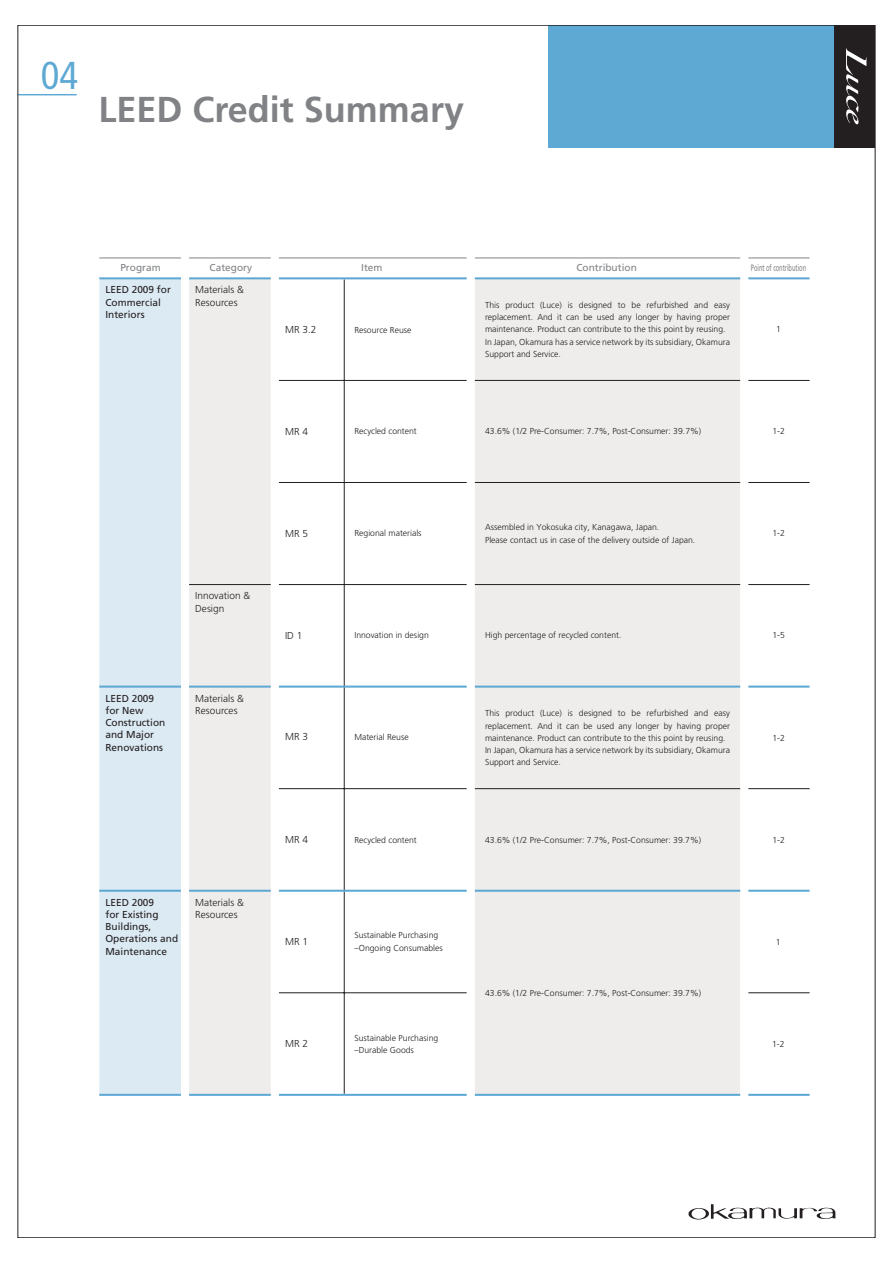
<style>
.page{position:relative;width:893px;height:1263px;background:#fff}
.page>*{position:absolute;margin:0;border:0;box-sizing:border-box;transform-origin:0 0}
.t1{font:condensed 38.85px "Frutiger";color:#5ea8d4}
.t2{font:700 36px "Frutiger";color:#808285}
.t3{font:10.05px/12.3px "Frutiger";color:#231f20}
.t4{font:300 10.05px/12.3px "Frutiger";color:#231f20}
.t5{font:10.05px "Frutiger";color:#808285}
.t6{font:9.3px "Frutiger";color:#808285;scale:.6 1}
.t7{font:300 8.7px/12.3px "Frutiger";color:#231f20}
</style>
<div class="page">
<div style="left:549px;top:25px;width:326px;height:123px;background:#5ea8d4"></div>
<div style="left:99px;top:279px;width:82px;height:815px;background:#dceaf4"></div>
<svg style="left:189px;top:278px;width:551px;height:817px;fill:#efedec"></svg>
<hr style="left:279px;top:380px;width:188px;height:1px;background:#231f20">
<hr style="left:279px;top:482px;width:188px;height:1px;background:#231f20">
<hr style="left:279px;top:584px;width:188px;height:1px;background:#231f20">
<hr style="left:279px;top:788px;width:188px;height:1px;background:#231f20">
<hr style="left:279px;top:992px;width:188px;height:1px;background:#231f20">
<hr style="left:344px;top:279px;width:1px;height:815px;background:#231f20">
<hr style="left:475px;top:380px;width:265px;height:1px;background:#231f20">
<hr style="left:748px;top:380px;width:62px;height:1px;background:#231f20">
<hr style="left:475px;top:482px;width:265px;height:1px;background:#231f20">
<hr style="left:748px;top:482px;width:62px;height:1px;background:#231f20">
<hr style="left:475px;top:584px;width:265px;height:1px;background:#231f20">
<hr style="left:748px;top:584px;width:62px;height:1px;background:#231f20">
<hr style="left:475px;top:788px;width:265px;height:1px;background:#231f20">
<hr style="left:748px;top:788px;width:62px;height:1px;background:#231f20">
<hr style="left:748px;top:992px;width:62px;height:1px;background:#231f20">
<hr style="left:189px;top:584px;width:82px;height:1px;background:#231f20">
<hr style="left:189px;top:258px;width:82px;height:1px;background:#808285">
<hr style="left:279px;top:258px;width:188px;height:1px;background:#808285">
<hr style="left:475px;top:258px;width:265px;height:1px;background:#808285">
<hr style="left:748px;top:258px;width:62px;height:1px;background:#808285">
<hr style="left:99px;top:686px;width:82px;height:2px;background:#5ea8d4">
<hr style="left:99px;top:890px;width:82px;height:2px;background:#5ea8d4">
<hr style="left:99px;top:1094px;width:82px;height:2px;background:#5ea8d4">
<hr style="left:99px;top:258px;width:82px;height:1px;background:#808285">
<hr style="left:189px;top:277px;width:82px;height:2px;background:#5ea8d4">
<hr style="left:279px;top:277px;width:188px;height:2px;background:#5ea8d4">
<hr style="left:475px;top:277px;width:265px;height:2px;background:#5ea8d4">
<hr style="left:748px;top:277px;width:62px;height:2px;background:#5ea8d4">
<hr style="left:189px;top:686px;width:82px;height:2px;background:#5ea8d4">
<hr style="left:279px;top:686px;width:188px;height:2px;background:#5ea8d4">
<hr style="left:475px;top:686px;width:265px;height:2px;background:#5ea8d4">
<hr style="left:748px;top:686px;width:62px;height:2px;background:#5ea8d4">
<hr style="left:189px;top:890px;width:82px;height:2px;background:#5ea8d4">
<hr style="left:279px;top:890px;width:188px;height:2px;background:#5ea8d4">
<hr style="left:475px;top:890px;width:265px;height:2px;background:#5ea8d4">
<hr style="left:475px;top:1094px;width:265px;height:2px;background:#5ea8d4">
<hr style="left:748px;top:890px;width:62px;height:2px;background:#5ea8d4">
<hr style="left:748px;top:1094px;width:62px;height:2px;background:#5ea8d4">
<hr style="left:279px;top:1094px;width:65px;height:2px;background:#5ea8d4">
<hr style="left:344px;top:1094px;width:123px;height:2px;background:#5ea8d4">
<hr style="left:189px;top:1094px;width:82px;height:2px;background:#5ea8d4">
<hr style="left:99px;top:277px;width:82px;height:2px;background:#5ea8d4">
<hr style="left:18px;top:94px;width:59px;height:1px;background:#5ea8d4">
<svg style="left:688px;top:1204px;width:148px;height:16px"></svg>
<div style="left:834px;top:25px;width:41px;height:123px;background:#231f20"></div>
<svg style="left:846px;top:48px;width:20px;height:76px"></svg>
<h1 class="t1" style="left:41px;top:53px;width:39px">04</h1>
<h2 class="t2" style="left:99px;top:88px;width:367px">LEED Credit Summary</h2>
<p class="t5" style="left:120px;top:262px;width:42px">Program</p>
<p class="t3" style="left:105px;top:284px;width:67px">LEED 2009 for<br>Commercial<br>Interiors</p>
<p class="t5" style="left:210px;top:262px;width:44px">Category</p>
<p class="t5" style="left:361px;top:262px;width:23px">Item</p>
<p class="t5" style="left:576px;top:262px;width:62px">Contribution</p>
<p class="t6" style="left:751px;top:262px;width:94px">Point of contribution</p>
<p class="t4" style="left:195px;top:284px;width:50px">Materials &amp;<br>Resources</p>
<p class="t4" style="left:285px;top:323px;width:33px">MR 3.2</p>
<p class="t7" style="left:354px;top:324px;width:59px">Resource Reuse</p>
<p class="t7" style="left:485px;top:299px;width:246px">This product (Luce) is designed to be refurbished and easy replacement. And it can be used any longer by having proper maintenance. Product can contribute to the this point by reusing.<br>In Japan, Okamura has a service network by its subsidiary, Okamura Support and Service.</p>
<p class="t7" style="left:776px;top:323px;width:6px">1</p>
<p class="t4" style="left:285px;top:425px;width:24px">MR 4</p>
<p class="t7" style="left:354px;top:425px;width:64px">Recycled content</p>
<p class="t7" style="left:485px;top:425px;width:218px">43.6% (1/2 Pre-Consumer: 7.7%, Post-Consumer: 39.7%)</p>
<p class="t7" style="left:772px;top:425px;width:14px">1-2</p>
<p class="t4" style="left:195px;top:590px;width:56px">Innovation &amp;<br>Design</p>
<p class="t3" style="left:105px;top:692px;width:61px">LEED 2009 for New<br>Construction and Major<br>Renovations</p>
<p class="t4" style="left:195px;top:692px;width:50px">Materials &amp;<br>Resources</p>
<p class="t3" style="left:105px;top:896px;width:74px">LEED 2009<br>for Existing<br>Buildings,<br>Operations and<br>Maintenance</p>
<p class="t4" style="left:195px;top:896px;width:50px">Materials &amp;<br>Resources</p>
<p class="t4" style="left:285px;top:527px;width:24px">MR 5</p>
<p class="t4" style="left:285px;top:629px;width:19px">ID 1</p>
<p class="t4" style="left:285px;top:731px;width:24px">MR 3</p>
<p class="t4" style="left:285px;top:833px;width:24px">MR 4</p>
<p class="t4" style="left:285px;top:935px;width:24px">MR 1</p>
<p class="t4" style="left:285px;top:1037px;width:24px">MR 2</p>
<p class="t7" style="left:354px;top:527px;width:69px">Regional materials</p>
<p class="t7" style="left:354px;top:629px;width:76px">Innovation in design</p>
<p class="t7" style="left:354px;top:731px;width:56px">Material Reuse</p>
<p class="t7" style="left:354px;top:833px;width:64px">Recycled content</p>
<p class="t7" style="left:354px;top:929px;width:90px">Sustainable Purchasing –Ongoing Consumables</p>
<p class="t7" style="left:354px;top:1031px;width:85px">Sustainable Purchasing –Durable Goods</p>
<p class="t7" style="left:485px;top:521px;width:212px">Assembled in Yokosuka city, Kanagawa, Japan.<br>Please contact us in case of the delivery outside of Japan.</p>
<p class="t7" style="left:485px;top:629px;width:138px">High percentage of recycled content.</p>
<p class="t7" style="left:485px;top:707px;width:246px">This product (Luce) is designed to be refurbished and easy replacement. And it can be used any longer by having proper maintenance. Product can contribute to the this point by reusing.<br>In Japan, Okamura has a service network by its subsidiary, Okamura Support and Service.</p>
<p class="t7" style="left:485px;top:833px;width:218px">43.6% (1/2 Pre-Consumer: 7.7%, Post-Consumer: 39.7%)</p>
<p class="t7" style="left:485px;top:987px;width:218px">43.6% (1/2 Pre-Consumer: 7.7%, Post-Consumer: 39.7%)</p>
<p class="t7" style="left:772px;top:527px;width:14px">1-2</p>
<p class="t7" style="left:772px;top:629px;width:14px">1-5</p>
<p class="t7" style="left:772px;top:731px;width:14px">1-2</p>
<p class="t7" style="left:772px;top:833px;width:14px">1-2</p>
<p class="t7" style="left:776px;top:935px;width:6px">1</p>
<p class="t7" style="left:772px;top:1037px;width:14px">1-2</p>
</div>
